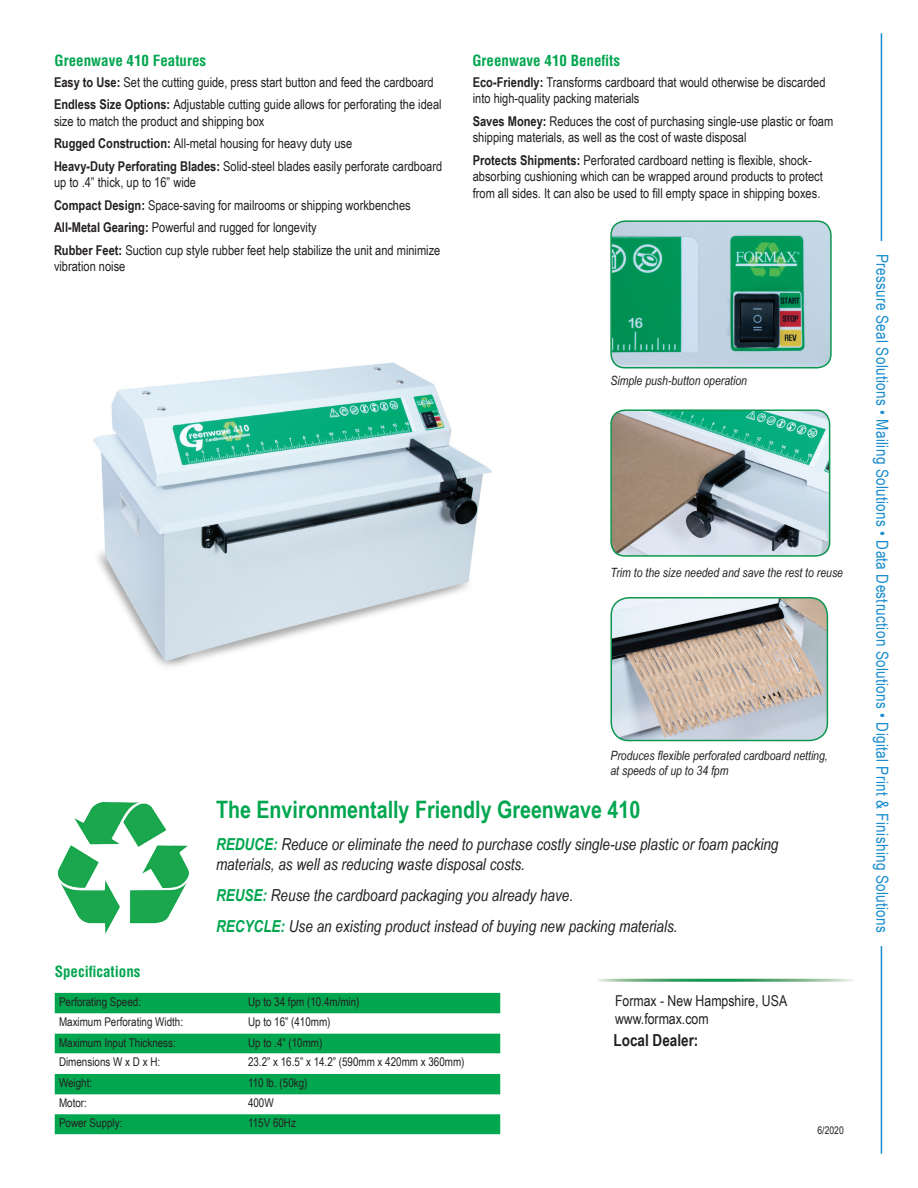
<style>
.page{position:relative;width:918px;height:1188px;background:#fff}
.page>*{position:absolute;margin:0;border:0;box-sizing:border-box;transform-origin:0 0}
.t1{font:700 24px "Arial Narrow";color:#02a64f}
.t2{font:italic 16.5px "Arial Narrow";color:#231f20}
.t3{font:16.5px "Arial Narrow";letter-spacing:.02em;color:#198ccd}
.t4{font:700 16.5px "Arial Narrow";color:#231f20}
.t5{font:700 condensed 15px "Helvetica";color:#02a64f}
.t6{font:15px "Arial Narrow";color:#231f20}
.t7{font:13.5px/16.5px "Arial Narrow";color:#231f20}
.t8{font:italic 12.75px "Arial Narrow";color:#231f20}
.t9{font:12px "Arial Narrow";color:#231f20}
.t10{font:10.5px "Arial Narrow";color:#231f20}
.s1{font-weight:700}
.s2{font-weight:700;color:#02a64f}
</style>
<div class="page">
<img style="left:93px;top:362px;width:399px;height:305px">
<div style="left:594px;top:979px;width:260px;height:3px;border:2px solid #fff"></div>
<hr style="left:881px;top:33px;width:1px;height:1121px;background:#198ccd">
<div style="left:864px;top:241px;width:35px;height:705px;background:#fff"></div>
<img style="left:58px;top:802px;width:131px;height:131px">
<svg style="left:55px;top:993px;width:445px;height:141px;fill:#02a64f"></svg>
<img style="left:611px;top:598px;width:216px;height:143px">
<div style="left:610px;top:597px;width:218px;height:144px;border:2px solid #0d9650;border-radius:18px"></div>
<img style="left:611px;top:223px;width:220px;height:145px">
<div style="left:610px;top:220px;width:222px;height:148px;border:2px solid #0d9650;border-radius:14px"></div>
<img style="left:613px;top:410px;width:217px;height:146px">
<div style="left:610px;top:409px;width:220px;height:148px;border:2px solid #0d9650;border-radius:14px"></div>
<p class="t5" style="left:55px;top:51px;width:153px">Greenwave 410 Features</p>
<p class="t7" style="left:54px;top:73px;width:381px"><span class="s1">Easy to Use:</span> Set the cutting guide, press start button and feed the cardboard</p>
<p class="t7" style="left:54px;top:96px;width:389px"><span class="s1">Endless Size Options:</span> Adjustable cutting guide allows for perforating the ideal size to match the product and shipping box</p>
<p class="t7" style="left:54px;top:135px;width:300px"><span class="s1">Rugged Construction:</span> All-metal housing for heavy duty use</p>
<p class="t7" style="left:54px;top:157px;width:390px"><span class="s1">Heavy-Duty Perforating Blades:</span> Solid-steel blades easily perforate cardboard up to .4” thick, up to 16” wide</p>
<p class="t7" style="left:54px;top:196px;width:358px"><span class="s1">Compact Design:</span> Space-saving for mailrooms or shipping workbenches</p>
<p class="t7" style="left:54px;top:219px;width:264px"><span class="s1">All-Metal Gearing:</span> Powerful and rugged for longevity</p>
<p class="t7" style="left:54px;top:241px;width:388px"><span class="s1">Rubber Feet:</span> Suction cup style rubber feet help stabilize the unit and minimize vibration noise</p>
<p class="t5" style="left:472px;top:51px;width:149px">Greenwave 410 Benefits</p>
<p class="t7" style="left:473px;top:73px;width:354px"><span class="s1">Eco-Friendly:</span> Transforms cardboard that would otherwise be discarded into high-quality packing materials</p>
<p class="t7" style="left:473px;top:112px;width:362px"><span class="s1">Saves Money:</span> Reduces the cost of purchasing single-use plastic or foam shipping materials, as well as the cost of waste disposal</p>
<p class="t7" style="left:473px;top:151px;width:352px"><span class="s1">Protects Shipments:</span> Perforated cardboard netting is flexible, shock&shy;absorbing cushioning which can be wrapped around products to protect from all sides. It can also be used to fill empty space in shipping boxes.</p>
<p class="t8" style="left:610px;top:372px;width:138px">Simple push-button operation</p>
<p class="t8" style="left:610px;top:564px;width:234px">Trim to the size needed and save the rest to reuse</p>
<p class="t8" style="left:610px;top:746px;width:219px">Produces flexible perforated cardboard netting,</p>
<p class="t8" style="left:610px;top:762px;width:120px">at speeds of up to 34 fpm</p>
<p class="t1" style="left:216px;top:791px;width:426px">The Environmentally Friendly Greenwave 410</p>
<p class="t2" style="left:216px;top:833px;width:564px"><span class="s2">REDUCE:</span> Reduce or eliminate the need to purchase costly single-use plastic or foam packing</p>
<p class="t2" style="left:216px;top:852px;width:311px">materials, as well as reducing waste disposal costs.</p>
<p class="t2" style="left:216px;top:884px;width:359px"><span class="s2">REUSE:</span> Reuse the cardboard packaging you already have.</p>
<p class="t2" style="left:216px;top:914px;width:463px"><span class="s2">RECYCLE:</span> Use an existing product instead of buying new packing materials.</p>
<p class="t5" style="left:55px;top:962px;width:87px">Specifications</p>
<p class="t9" style="left:59px;top:993px;width:84px">Perforating Speed:</p>
<p class="t9" style="left:248px;top:993px;width:113px">Up to 34 fpm (10.4m/min)</p>
<p class="t9" style="left:59px;top:1013px;width:126px">Maximum Perforating Width:</p>
<p class="t9" style="left:248px;top:1013px;width:84px">Up to 16” (410mm)</p>
<p class="t9" style="left:59px;top:1034px;width:118px">Maximum Input Thickness:</p>
<p class="t9" style="left:248px;top:1034px;width:76px">Up to .4” (10mm)</p>
<p class="t9" style="left:59px;top:1053px;width:103px">Dimensions W x D x H:</p>
<p class="t9" style="left:248px;top:1053px;width:218px">23.2” x 16.5” x 14.2” (590mm x 420mm x 360mm)</p>
<p class="t9" style="left:59px;top:1074px;width:35px">Weight:</p>
<p class="t9" style="left:248px;top:1074px;width:61px">110 lb. (50kg)</p>
<p class="t9" style="left:59px;top:1094px;width:29px">Motor:</p>
<p class="t9" style="left:248px;top:1094px;width:27px">400W</p>
<p class="t9" style="left:59px;top:1114px;width:65px">Power Supply:</p>
<p class="t9" style="left:248px;top:1114px;width:49px">115V 60Hz</p>
<p class="t6" style="left:615px;top:990px;width:174px">Formax - New Hampshire, USA</p>
<p class="t6" style="left:615px;top:1008px;width:95px">www.formax.com</p>
<p class="t4" style="left:614px;top:1028px;width:86px">Local Dealer:</p>
<p class="t10" style="left:818px;top:1123px;width:28px">6/2020</p>
<p class="t3" style="left:895px;top:254px;width:680px;rotate:90deg">Pressure Seal Solutions • Mailing Solutions • Data Destruction Solutions • Digital Print &amp; Finishing Solutions</p>
</div>
